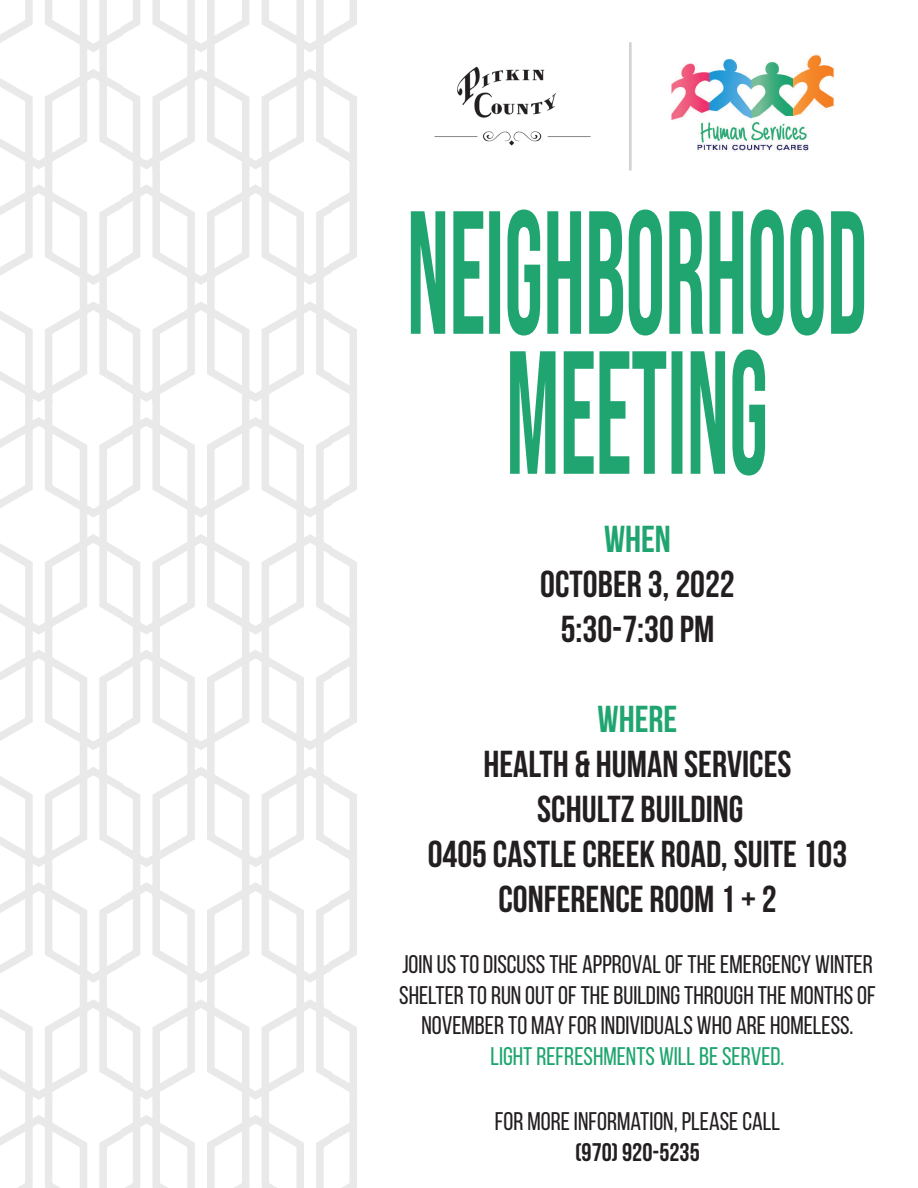
<style>
.page{position:relative;width:918px;height:1188px;background:#fff}
.page>*{position:absolute;margin:0;border:0;box-sizing:border-box;transform-origin:0 0}
.t1{font:700 37.5px/45px "Bebas Neue";color:#231f20;text-align:center}
.t2{font:700 37.5px "Bebas Neue";color:#20a570}
.t3{font:25.5px/30.6px "Bebas Neue";color:#231f20;text-align:center}
.t4{font:25.5px "Bebas Neue";color:#1ea56e}
.t5{font:700 25.5px "Bebas Neue";color:#231f20}
</style>
<div class="page">
<svg style="left:510px;top:350px;width:255px;height:126px"></svg>
<svg style="left:411px;top:210px;width:453px;height:126px;fill:#20a570"></svg>
<img style="left:671px;top:55px;width:163px;height:97px">
<svg style="left:0;top:0;width:357px;height:1188px"></svg>
<img style="left:434px;top:66px;width:157px;height:80px">
<hr style="left:629px;top:42px;width:3px;height:129px;background:#d1d2d4">
<h1 class="t2" style="left:604px;top:518px;width:68px">WHEN</h1>
<h1 class="t1" style="left:540px;top:561px;width:196px">OCTOBER 3, 2022<br>5:30-7:30 PM</h1>
<h1 class="t2" style="left:598px;top:698px;width:81px">WHERE</h1>
<h1 class="t1" style="left:428px;top:741px;width:421px">HEALTH &amp; HUMAN SERVICES<br>SCHULTZ BUILDING<br>0405 CASTLE CREEK ROAD, SUITE 103<br>CONFERENCE ROOM 1 + 2</h1>
<p class="t3" style="left:399px;top:949px;width:478px">JOIN US TO DISCUSS THE APPROVAL OF THE EMERGENCY WINTER<br>SHELTER TO RUN OUT OF THE BUILDING THROUGH THE MONTHS OF<br>NOVEMBER TO MAY FOR INDIVIDUALS WHO ARE HOMELESS.</p>
<p class="t4" style="left:490px;top:1042px;width:295px">LIGHT REFRESHMENTS WILL BE SERVED.</p>
<p class="t3" style="left:495px;top:1106px;width:287px">FOR MORE INFORMATION, PLEASE CALL</p>
<p class="t5" style="left:575px;top:1138px;width:126px">(970) 920-5235</p>
</div>
